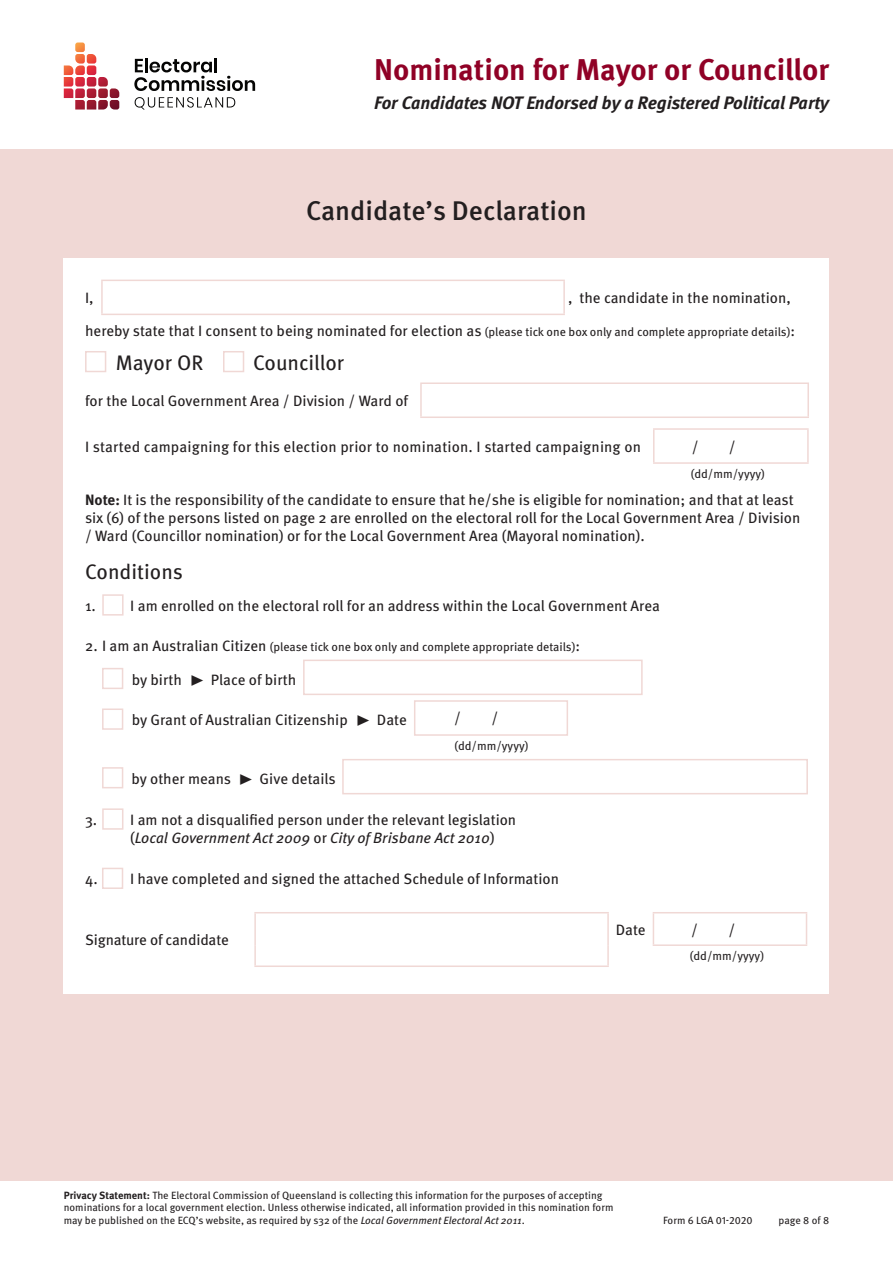
<style>
.page{position:relative;width:893px;height:1263px;background:#fff}
.page>*{position:absolute;margin:0;border:0;box-sizing:border-box;transform-origin:0 0}
.t1{font:700 30px "Meta Pro";color:#900126}
.t2{font:500 27px "Meta Pro";color:#231f20}
.t3{font:21px "Meta Pro";color:#231f20}
.t4{font:italic 700 18px "Meta Pro";letter-spacing:-.015em;color:#231f20}
.t5{font:15px/18px "Meta Pro";color:#231f20}
.t6{font:12px "Meta Pro";color:#231f20}
.t7{font:10.5px/12.6px "Meta Pro";color:#231f20}
.s1{font-size:12px}
.s2{font-weight:700}
.s3{font-size:15px}
.s4{font-size:30px}
.s5{font-style:italic}
</style>
<div class="page">
<div style="left:0;top:149px;width:893px;height:1031px;background:#f0d8d5"></div>
<svg style="left:64px;top:43px;width:55px;height:67px"></svg>
<hr style="left:145px;top:58px;width:3px;height:14px;background:#050504">
<svg style="left:134px;top:59px;width:121px;height:32px"></svg>
<hr style="left:214px;top:58px;width:3px;height:14px;background:#050504">
<svg style="left:135px;top:97px;width:100px;height:13px"></svg>
<div style="left:64px;top:258px;width:765px;height:735px;background:#fff"></div>
<hr style="left:101px;top:280px;width:464px;height:1px;background:#f0d8d5">
<hr style="left:101px;top:281px;width:2px;height:33px;background:#f0d8d5">
<hr style="left:563px;top:281px;width:2px;height:33px;background:#f0d8d5">
<hr style="left:101px;top:314px;width:464px;height:1px;background:#f0d8d5">
<div style="left:85px;top:351px;width:21px;height:21px;background:#fff;border:2px solid #f0d8d5"></div>
<div style="left:223px;top:351px;width:21px;height:21px;background:#fff;border:2px solid #f0d8d5"></div>
<hr style="left:420px;top:382px;width:389px;height:2px;background:#f0d8d5">
<hr style="left:420px;top:384px;width:2px;height:32px;background:#f0d8d5">
<hr style="left:807px;top:384px;width:2px;height:32px;background:#f0d8d5">
<hr style="left:420px;top:416px;width:389px;height:2px;background:#f0d8d5">
<hr style="left:653px;top:428px;width:156px;height:2px;background:#f0d8d5">
<hr style="left:653px;top:430px;width:1px;height:32px;background:#f0d8d5">
<hr style="left:807px;top:430px;width:2px;height:32px;background:#f0d8d5">
<hr style="left:653px;top:462px;width:156px;height:2px;background:#f0d8d5">
<div style="left:102px;top:594px;width:22px;height:22px;background:#fff;border:2px solid #f0d8d5"></div>
<div style="left:102px;top:668px;width:21px;height:21px;background:#fff;border:2px solid #f0d8d5"></div>
<div style="left:303px;top:660px;width:340px;height:35px;border:2px solid #f0d8d5"></div>
<div style="left:102px;top:708px;width:21px;height:22px;background:#fff;border:2px solid #f0d8d5"></div>
<div style="left:414px;top:700px;width:154px;height:36px;border:2px solid #f0d8d5"></div>
<div style="left:102px;top:767px;width:21px;height:21px;background:#fff;border:2px solid #f0d8d5"></div>
<div style="left:342px;top:759px;width:466px;height:35px;border:2px solid #f0d8d5"></div>
<div style="left:102px;top:808px;width:21px;height:22px;background:#fff;border:2px solid #f0d8d5"></div>
<div style="left:102px;top:868px;width:21px;height:21px;background:#fff;border:2px solid #f0d8d5"></div>
<svg style="left:256px;top:913px;width:550px;height:33px"></svg>
<hr style="left:254px;top:912px;width:355px;height:1px;background:#f0d8d5">
<hr style="left:254px;top:913px;width:2px;height:32px;background:#f0d8d5">
<hr style="left:607px;top:913px;width:2px;height:32px;background:#f0d8d5">
<hr style="left:254px;top:945px;width:2px;height:20px;background:#f0d8d5">
<hr style="left:607px;top:945px;width:2px;height:20px;background:#f0d8d5">
<hr style="left:254px;top:965px;width:355px;height:2px;background:#f0d8d5">
<hr style="left:653px;top:912px;width:154px;height:1px;background:#f0d8d5">
<hr style="left:653px;top:913px;width:1px;height:31px;background:#f0d8d5">
<hr style="left:806px;top:913px;width:1px;height:31px;background:#f0d8d5">
<hr style="left:653px;top:944px;width:154px;height:2px;background:#f0d8d5">
<h1 class="t1" style="left:374px;top:50px;width:457px">Nomination for Mayor or Councillor</h1>
<p class="t4" style="left:374px;top:91px;width:457px">For Candidates NOT Endorsed by a Registered Political Party</p>
<h2 class="t2" style="left:306px;top:194px;width:282px">Candidate’s Declaration</h2>
<p class="t5" style="left:85px;top:282px;width:711px;line-height:32.5px;text-align:right">, the candidate in the nomination,<br>hereby state that I consent to being nominated for election as <span class="s1">(please tick one box only and complete appropriate details)</span>:</p>
<h3 class="t3" style="left:116px;top:349px;width:89px">Mayor OR</h3>
<h3 class="t3" style="left:253px;top:349px;width:93px">Councillor</h3>
<p class="t5" style="left:85px;top:392px;width:325px">for the Local Government Area / Division / Ward of</p>
<p class="t5" style="left:85px;top:438px;width:557px">I started campaigning for this election prior to nomination. I started campaigning on</p>
<p class="t5" style="left:692px;top:438px;width:8px">/</p>
<p class="t5" style="left:729px;top:438px;width:8px">/</p>
<p class="t6" style="left:691px;top:466px;width:76px">(dd/mm/yyyy)</p>
<p class="t5" style="left:85px;top:491px;width:717px"><span class="s2">Note:</span> It is the responsibility of the candidate to ensure that he/she is eligible for nomination; and that at least six (6) of the persons listed on page 2 are enrolled on the electoral roll for the Local Government Area / Division / Ward (Councillor nomination) or for the Local Government Area (Mayoral nomination).</p>
<h3 class="t3" style="left:85px;top:558px;width:99px">Conditions</h3>
<p class="t5" style="left:85px;top:597px;width:576px">1. I am enrolled on the electoral roll for an address within the Local Government Area</p>
<p class="t6" style="left:85px;top:639px;width:496px"><span class="s3">2. I am an Australian Citizen</span> (please tick one box only and complete appropriate details)<span class="s3">:</span></p>
<p class="t5" style="left:132px;top:671px;width:166px">by birth <span class="s4">▸</span> Place of birth</p>
<p class="t5" style="left:132px;top:711px;width:277px">by Grant of Australian Citizenship <span class="s4">▸</span> Date</p>
<p class="t5" style="left:85px;top:289px;width:10px">I,</p>
<p class="t5" style="left:454px;top:709px;width:8px">/</p>
<p class="t5" style="left:491px;top:709px;width:8px">/</p>
<p class="t6" style="left:454px;top:738px;width:76px">(dd/mm/yyyy)</p>
<p class="t5" style="left:131px;top:770px;width:206px">by other means <span class="s4">▸</span> Give details</p>
<p class="t5" style="left:130px;top:811px;width:388px;text-indent:-45px">3. I am not a disqualified person under the relevant legislation (<span class="s5">Local Government Act 2009</span> or <span class="s5">City of Brisbane Act 2010</span>)</p>
<p class="t5" style="left:85px;top:871px;width:475px">4. I have completed and signed the attached Schedule of Information</p>
<p class="t5" style="left:85px;top:931px;width:145px">Signature of candidate</p>
<p class="t5" style="left:616px;top:921px;width:31px">Date</p>
<p class="t5" style="left:691px;top:921px;width:8px">/</p>
<p class="t5" style="left:728px;top:921px;width:8px">/</p>
<p class="t6" style="left:690px;top:948px;width:76px">(dd/mm/yyyy)</p>
<p class="t7" style="left:64px;top:1189px;width:551px"><span class="s2">Privacy Statement:</span> The Electoral Commission of Queensland is collecting this information for the purposes of accepting nominations for a local government election. Unless otherwise indicated, all information provided in this nomination form may be published on the ECQ’s website, as required by s32 of the <span class="s5">Local Government Electoral Act 2011</span>.</p>
<p class="t7" style="left:663px;top:1214px;width:91px">Form 6 LGA 01-2020</p>
<p class="t7" style="left:779px;top:1214px;width:52px">page 8 of 8</p>
</div>
